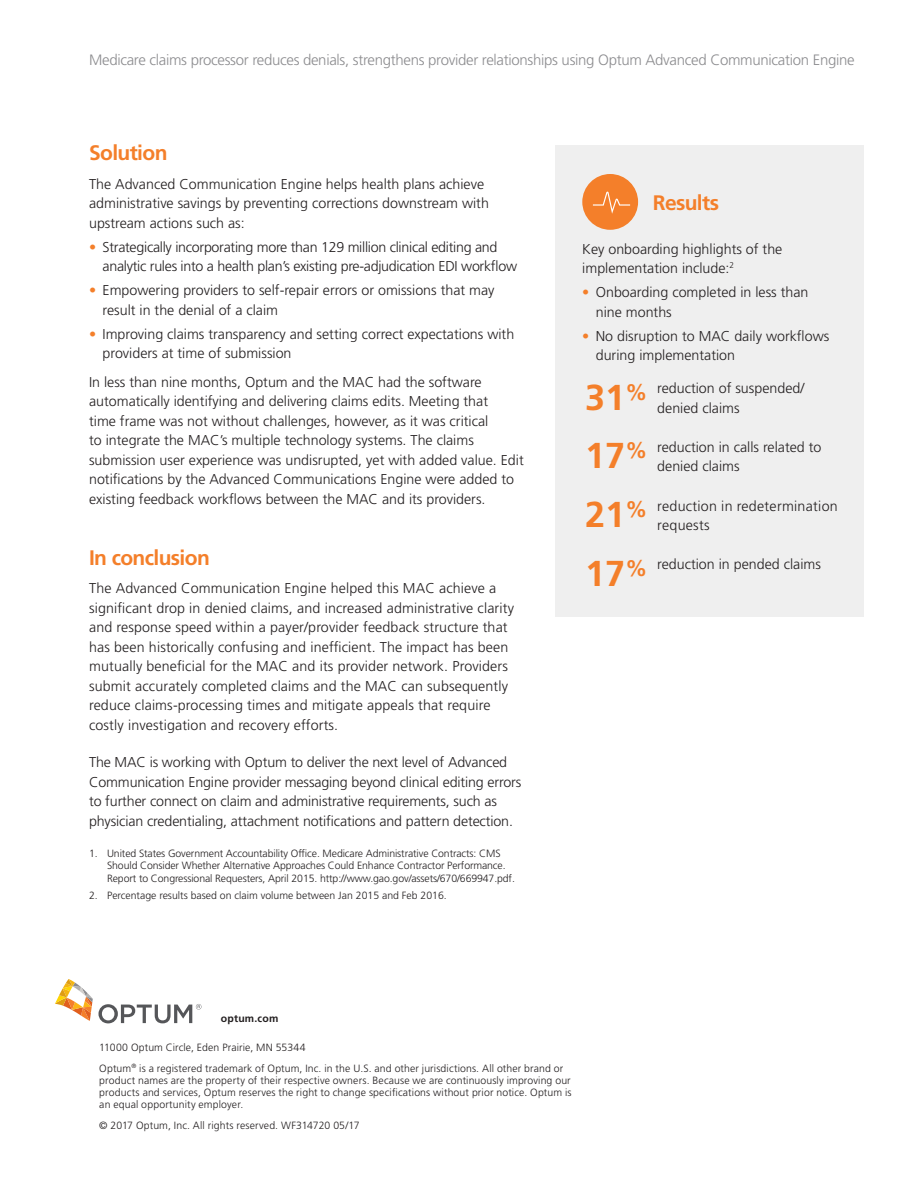
<style>
.page{position:relative;width:918px;height:1188px;background:#fff}
.page>*{position:absolute;margin:0;border:0;box-sizing:border-box;transform-origin:0 0}
.t1{font:700 36px "Frutiger LT Std";color:#f47f2a}
.t2{font:700 21px "Frutiger LT Std";letter-spacing:-.03em;color:#f47f2a}
.Title__Inside_Pages{font:300 15px "Frutiger LT Std";letter-spacing:-.02em;color:#8c8c8f}
.t3{font:300 14.25px/19.5px "Frutiger LT Std";color:#231f20}
.t4{font:300 14.25px/19.5px "Frutiger LT Std";letter-spacing:-.02em;color:#231f20}
.t5{font:300 14.25px/19.5px "Frutiger LT Std";letter-spacing:.02em;color:#231f20}
.Disclaimer{font:300 10.5px/12px "Frutiger LT Std";letter-spacing:.005em;color:#231f20}
.Body_Copy____SOURCE{font:300 10.5px "Frutiger LT Std";letter-spacing:.01em;color:#231f20}
.Body_copy{font:700 10.5px "Frutiger LT Std";letter-spacing:.02em;color:#231f20}
.s1{color:#f47f2a}
</style>
<div class="page">
<div style="left:555px;top:146px;width:308px;height:471px;background:#efefef"></div>
<svg style="left:55px;top:979px;width:146px;height:44px"></svg>
<div style="left:582px;top:174px;width:56px;height:56px;background:#f47f2a;border-radius:50%"></div>
<svg style="left:593px;top:192px;width:37px;height:22px"></svg>
<p class="Title__Inside_Pages" style="left:89px;top:52px;width:767px">Medicare claims processor reduces denials, strengthens provider relationships using Optum Advanced Communication Engine</p>
<p class="t2" style="left:89px;top:141px;width:80px">Solution</p>
<p class="t3" style="left:89px;top:174px;width:401px">The Advanced Communication Engine helps health plans achieve administrative savings by preventing corrections downstream with upstream actions such as:</p>
<p class="t4" style="left:103px;top:237px;width:416px;text-indent:-14px"><span class="s1">•</span> Strategically incorporating more than 129 million clinical editing and analytic rules into a health plan’s existing pre-adjudication EDI workflow</p>
<p class="t3" style="left:103px;top:281px;width:393px;text-indent:-14px"><span class="s1">•</span> Empowering providers to self-repair errors or omissions that may result in the denial of a claim</p>
<p class="t3" style="left:103px;top:324px;width:413px;text-indent:-14px"><span class="s1">•</span> Improving claims transparency and setting correct expectations with providers at time of submission</p>
<p class="t3" style="left:89px;top:372px;width:436px">In less than nine months, Optum and the MAC had the software automatically identifying and delivering claims edits. Meeting that<br>time frame was not without challenges, however, as it was critical<br>to integrate the MAC’s multiple technology systems. The claims submission user experience was undisrupted, yet with added value. Edit notifications by the Advanced Communications Engine were added to existing feedback workflows between the MAC and its providers.</p>
<p class="t2" style="left:89px;top:545px;width:122px">In conclusion</p>
<p class="t3" style="left:89px;top:579px;width:426px">The Advanced Communication Engine helped this MAC achieve a significant drop in denied claims, and increased administrative clarity and response speed within a payer/provider feedback structure that has been historically confusing and inefficient. The impact has been mutually beneficial for the MAC and its provider network. Providers submit accurately completed claims and the MAC can subsequently reduce claims-processing times and mitigate appeals that require costly investigation and recovery efforts.</p>
<p class="t3" style="left:89px;top:753px;width:434px">The MAC is working with Optum to deliver the next level of Advanced Communication Engine provider messaging beyond clinical editing errors to further connect on claim and administrative requirements, such as physician credentialing, attachment notifications and pattern detection.</p>
<p class="Disclaimer" style="left:107px;top:847px;width:409px;line-height:12.6px;text-indent:-18px">1. United States Government Accountability Office. Medicare Administrative Contracts: CMS<br>Should Consider Whether Alternative Approaches Could Enhance Contractor Performance.<br>Report to Congressional Requesters, April 2015. http://www.gao.gov/assets/670/669947.pdf.</p>
<p class="Disclaimer" style="left:89px;top:889px;width:359px">2. Percentage results based on claim volume between Jan 2015 and Feb 2016.</p>
<p class="t2" style="left:653px;top:191px;width:68px">Results</p>
<p class="t3" style="left:582px;top:239px;width:202px">Key onboarding highlights of the implementation include:<sup>2</sup></p>
<p class="t3" style="left:596px;top:283px;width:214px;text-indent:-14px"><span class="s1">•</span> Onboarding completed in less than nine months</p>
<p class="t3" style="left:596px;top:326px;width:235px;text-indent:-14px"><span class="s1">•</span> No disruption to MAC daily workflows during implementation</p>
<p class="t1" style="left:585px;top:376px;width:64px">31<sup>%</sup></p>
<p class="t3" style="left:657px;top:379px;width:149px">reduction of suspended/ denied claims</p>
<p class="t1" style="left:585px;top:435px;width:64px">17<sup>%</sup></p>
<p class="t3" style="left:657px;top:437px;width:166px">reduction in calls related to denied claims</p>
<p class="t1" style="left:585px;top:493px;width:64px">21<sup>%</sup></p>
<p class="t5" style="left:657px;top:496px;width:182px">reduction in redetermination requests</p>
<p class="t1" style="left:585px;top:552px;width:64px">17<sup>%</sup></p>
<p class="t3" style="left:657px;top:555px;width:165px">reduction in pended claims</p>
<p class="Body_copy" style="left:221px;top:1013px;width:59px">optum.com</p>
<p class="Body_Copy____SOURCE" style="left:99px;top:1041px;width:208px">11000 Optum Circle, Eden Prairie, MN 55344</p>
<p class="Disclaimer" style="left:99px;top:1062px;width:474px">Optum<sup>®</sup> is a registered trademark of Optum, Inc. in the U.S. and other jurisdictions. All other brand or product names are the property of their respective owners. Because we are continuously improving our products and services, Optum reserves the right to change specifications without prior notice. Optum is an equal opportunity employer.</p>
<p class="Disclaimer" style="left:99px;top:1119px;width:262px">© 2017 Optum, Inc. All rights reserved. WF314720 05/17</p>
</div>
